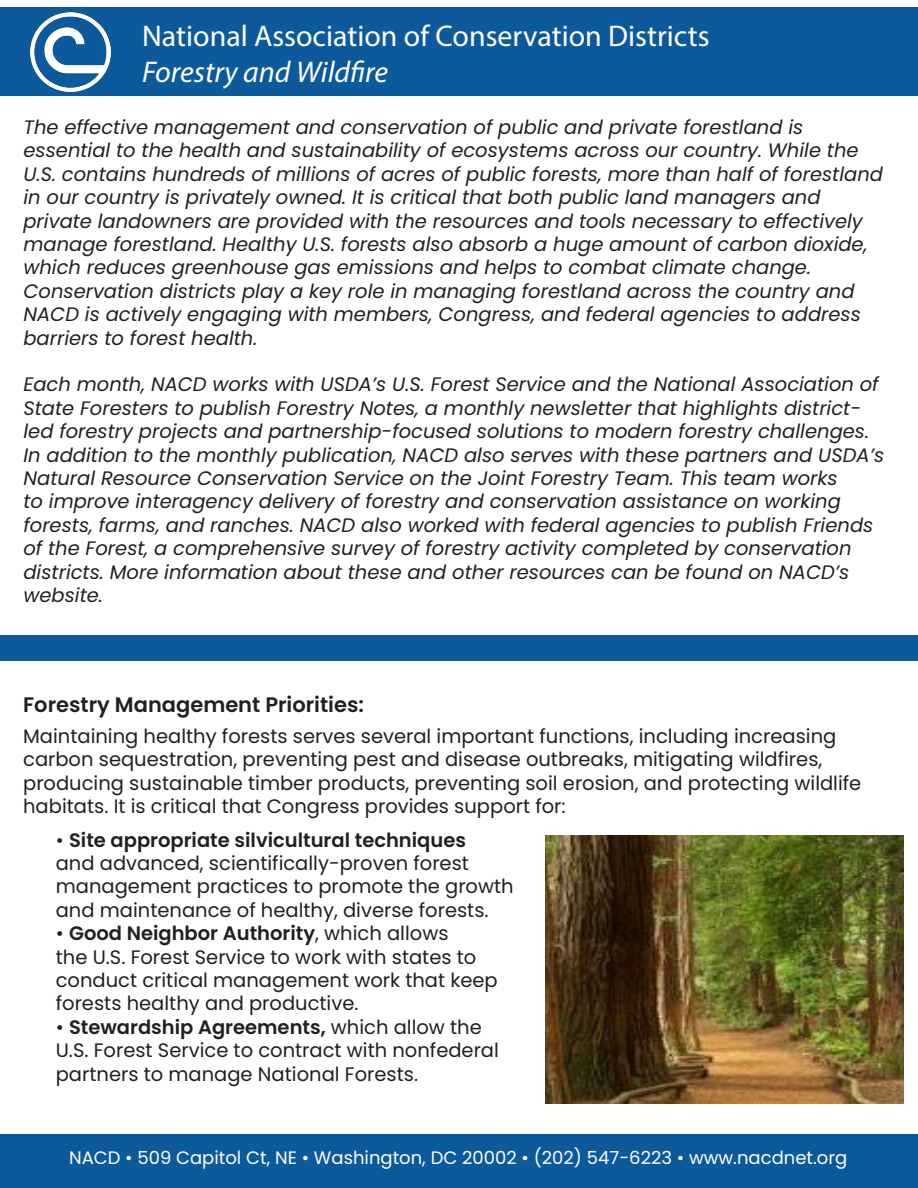
<style>
.page{position:relative;width:918px;height:1188px;background:#fff}
.page>*{position:absolute;margin:0;border:0;box-sizing:border-box;transform-origin:0 0}
.t1{font:30px "Myriad Pro";color:#fff}
.t2{font:italic 30px "Myriad Pro";color:#fff}
.t3{font:600 21px "Poppins";color:#231f20}
.t4{font:italic 19.5px/23.4px "Poppins";color:#231f20}
.t5{font:19.5px/23.4px "Poppins";color:#231f20}
.t6{font:18px "Poppins";color:#fff}
.s1{font-weight:600}
</style>
<div class="page">
<div style="left:0;top:1134px;width:918px;height:54px;background:#0c5a9c"></div>
<div style="left:0;top:8px;width:918px;height:88px;background:#0c5a9c"></div>
<img style="left:30px;top:12px;width:80px;height:80px">
<div style="left:0;top:635px;width:918px;height:26px;background:#0c5a9c"></div>
<img style="left:545px;top:835px;width:359px;height:269px">
<p class="t1" style="left:142px;top:18px;width:569px">National Association of Conservation Districts</p>
<p class="t2" style="left:142px;top:54px;width:248px">Forestry and Wildfire</p>
<p class="t4" style="left:23px;top:116px;width:861px">The effective management and conservation of public and private forestland is essential to the health and sustainability of ecosystems across our country. While the U.S. contains hundreds of millions of acres of public forests, more than half of forestland in our country is privately owned. It is critical that both public land managers and private landowners are provided with the resources and tools necessary to effectively manage forestland. Healthy U.S. forests also absorb a huge amount of carbon dioxide, which reduces greenhouse gas emissions and helps to combat climate change.<br>Conservation districts play a key role in managing forestland across the country and NACD is actively engaging with members, Congress, and federal agencies to address barriers to forest health.</p>
<p class="t4" style="left:23px;top:373px;width:862px">Each month, NACD works with USDA’s U.S. Forest Service and the National Association of State Foresters to publish Forestry Notes, a monthly newsletter that highlights district&shy;led forestry projects and partnership-focused solutions to modern forestry challenges.<br>In addition to the monthly publication, NACD also serves with these partners and USDA’s Natural Resource Conservation Service on the Joint Forestry Team. This team works<br>to improve interagency delivery of forestry and conservation assistance on working forests, farms, and ranches. NACD also worked with federal agencies to publish Friends of the Forest, a comprehensive survey of forestry activity completed by conservation districts. More information about these and other resources can be found on NACD’s website.</p>
<p class="t3" style="left:23px;top:693px;width:342px">Forestry Management Priorities:</p>
<p class="t5" style="left:23px;top:724px;width:840px">Maintaining healthy forests serves several important functions, including increasing carbon sequestration, preventing pest and disease outbreaks, mitigating wildfires, producing sustainable timber products, preventing soil erosion, and protecting wildlife habitats. It is critical that Congress provides support for:</p>
<p class="t5" style="left:56px;top:828px;width:459px">• <span class="s1">Site appropriate silvicultural techniques<br></span>and advanced, scientifically-proven forest management practices to promote the growth and maintenance of healthy, diverse forests.</p>
<p class="t5" style="left:56px;top:922px;width:444px">• <span class="s1">Good Neighbor Authority</span>, which allows<br>the U.S. Forest Service to work with states to conduct critical management work that keep forests healthy and productive.</p>
<p class="t5" style="left:56px;top:1015px;width:445px">• <span class="s1">Stewardship Agreements,</span> which allow the<br>U.S. Forest Service to contract with nonfederal partners to manage National Forests.</p>
<p class="t6" style="left:69px;top:1148px;width:780px">NACD • 509 Capitol Ct, NE • Washington, DC 20002 • (202) 547-6223 • www.nacdnet.org</p>
</div>
